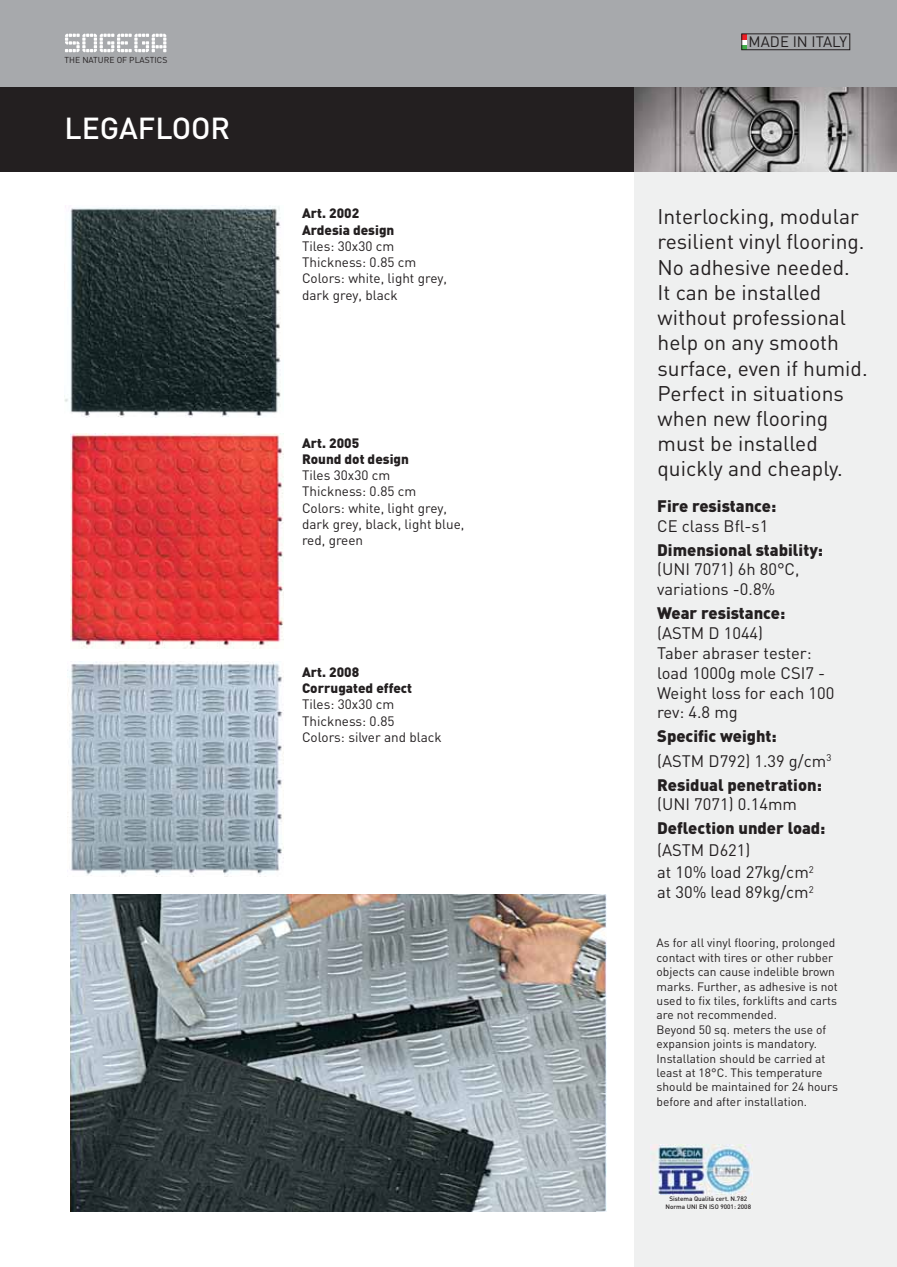
<style>
.page{position:relative;width:897px;height:1267px;background:#fff}
.page>*{position:absolute;margin:0;border:0;box-sizing:border-box;transform-origin:0 0}
.t1{font:500 30px "DIN";color:#fff}
.t2{font:21px/25.2px "DIN";color:#231f20}
.t3{font:16.5px/19.8px "DIN";color:#231f20}
.t4{font:900 16.5px/24px "DIN";color:#231f20}
.t5{font:15px "DIN";color:#231f20}
.t6{font:13.5px/16.2px "DIN";color:#231f20}
.t7{font:900 13.5px/16.2px "DIN";color:#231f20}
.t8{font:12px/14.4px "DIN";color:#231f20}
.t9{font:8.55px "DIN";color:#231f20}
.t10{font:500 6.3px/7.6px "DIN";color:#231f20;text-align:center}
.s1{font-weight:400}
</style>
<div class="page">
<div style="left:634px;top:172px;width:262px;height:1094px;background:#eff0f0"></div>
<div style="left:0;top:87px;width:634px;height:85px;background:#231f20"></div>
<img style="left:634px;top:87px;width:262px;height:85px">
<div style="left:0;top:0;width:896px;height:87px;background:#a7a9ac"></div>
<svg style="left:65px;top:34px;width:101px;height:18px"></svg>
<svg style="left:743px;top:36px;width:3px;height:12px"></svg>
<div style="left:741px;top:34px;width:108px;height:16px;border:1px solid #231f20"></div>
<img style="left:64px;top:205px;width:217px;height:212px">
<img style="left:70px;top:434px;width:213px;height:214px">
<img style="left:67px;top:661px;width:216px;height:215px">
<img style="left:71px;top:894px;width:535px;height:317px">
<img style="left:650px;top:1144px;width:102px;height:50px">
<p class="t9" style="left:64px;top:57px;width:104px">THE NATURE OF PLASTICS</p>
<h1 class="t1" style="left:64px;top:118px;width:167px">LEGAFLOOR</h1>
<p class="t7" style="left:302px;top:206px;width:94px">Art. 2002<br>Ardesia design</p>
<p class="t6" style="left:302px;top:239px;width:146px">Tiles: 30x30 cm<br>Thickness: 0.85 cm<br>Colors: white, light grey, dark grey, black</p>
<p class="t7" style="left:302px;top:435px;width:108px">Art. 2005<br>Round dot design</p>
<p class="t6" style="left:302px;top:469px;width:164px">Tiles 30x30 cm<br>Thickness: 0.85 cm<br>Colors: white, light grey, dark grey, black, light blue, red, green</p>
<p class="t7" style="left:302px;top:664px;width:112px">Art. 2008<br>Corrugated effect</p>
<p class="t6" style="left:302px;top:698px;width:141px">Tiles: 30x30 cm<br>Thickness: 0.85<br>Colors: silver and black</p>
<p class="t5" style="left:748px;top:37px;width:100px">MADE IN ITALY</p>
<h2 class="t2" style="left:657px;top:206px;width:212px">Interlocking, modular resilient vinyl flooring.<br>No adhesive needed.<br>It can be installed without professional help on any smooth surface, even if humid.<br>Perfect in situations when new flooring must be installed quickly and cheaply.</h2>
<h3 class="t4" style="left:657px;top:495px;width:120px">Fire resistance:</h3>
<h3 class="t3" style="left:657px;top:517px;width:113px">CE class Bfl-s1</h3>
<h3 class="t4" style="left:657px;top:538px;width:167px">Dimensional stability:</h3>
<h3 class="t3" style="left:657px;top:561px;width:144px">(UNI 7071) 6h 80°C, variations -0.8%</h3>
<h3 class="t4" style="left:657px;top:602px;width:129px">Wear resistance:</h3>
<h3 class="t3" style="left:657px;top:625px;width:179px">(ASTM D 1044)<br>Taber abraser tester: load 1000g mole CSI7 -<br>Weight loss for each 100 rev: 4.8 mg</h3>
<h3 class="t4" style="left:657px;top:725px;width:176px">Specific weight:<br><span class="s1">(ASTM D792) 1.39 g/cm</span><sup>3<br></sup>Residual penetration:</h3>
<h3 class="t3" style="left:657px;top:796px;width:141px">(UNI 7071) 0.14mm</h3>
<h3 class="t4" style="left:657px;top:817px;width:170px">Deflection under load:</h3>
<h3 class="t3" style="left:657px;top:841px;width:158px;line-height:21.9px">(ASTM D621)<br>at 10% load 27kg/cm<sup>2</sup></h3>
<h3 class="t3" style="left:657px;top:884px;width:158px">at 30% lead 89kg/cm<sup>2</sup></h3>
<p class="t8" style="left:656px;top:937px;width:183px">As for all vinyl flooring, prolonged contact with tires or other rubber objects can cause indelible brown marks. Further, as adhesive is not used to fix tiles, forklifts and carts are not recommended.<br>Beyond 50 sq. meters the use of expansion joints is mandatory.<br>Installation should be carried at least at 18°C. This temperature should be maintained for 24 hours before and after installation.</p>
<p class="t10" style="left:665px;top:1195px;width:87px">Sistema Qualità cert. N.782<br>Norma UNI EN ISO 9001: 2008</p>
</div>
